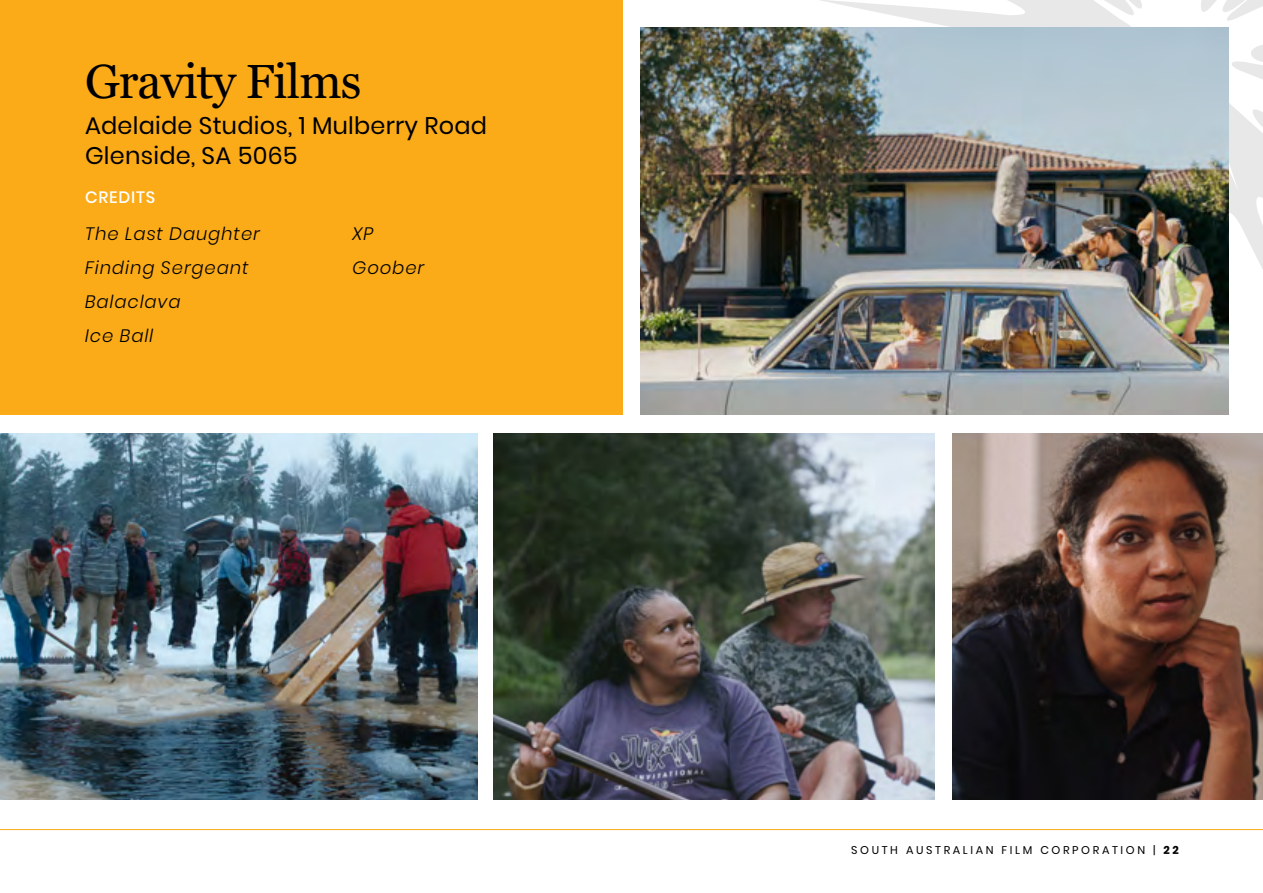
<style>
.page{position:relative;width:1263px;height:893px;background:#fff}
.page>*{position:absolute;margin:0;border:0;box-sizing:border-box;transform-origin:0 0}
.t1{font:48px "Georgia";letter-spacing:-.02em;color:#000}
.t2{font:24px/30px "Poppins";letter-spacing:.01em;color:#000}
.t3{font:italic 300 18px/34px "Poppins";letter-spacing:.05em;color:#000}
.t4{font:500 16.5px "Poppins";letter-spacing:.05em;color:#fff}
.t5{font:11.25px "Poppins";letter-spacing:.235em;color:#000}
.s1{font-weight:700}
</style>
<div class="page">
<div style="left:0;top:0;width:622px;height:414px;background:#fbab18"></div>
<hr style="left:0;top:829px;width:1263px;height:1px;background:#fbab18">
<svg style="left:804px;top:0;width:459px;height:330px"></svg>
<img style="left:640px;top:28px;width:589px;height:386px">
<img style="left:0;top:434px;width:477px;height:365px">
<img style="left:952px;top:434px;width:311px;height:365px">
<img style="left:493px;top:434px;width:442px;height:365px">
<h1 class="t1" style="left:85px;top:53px;width:278px">Gravity Films</h1>
<h2 class="t2" style="left:85px;top:111px;width:404px">Adelaide Studios, 1 Mulberry Road<br>Glenside, SA 5065</h2>
<p class="t4" style="left:85px;top:188px;width:72px">CREDITS</p>
<p class="t3" style="left:85px;top:217px;width:176px">The Last Daughter<br>Finding Sergeant<br>Balaclava<br>Ice Ball</p>
<p class="t3" style="left:352px;top:217px;width:73px">XP<br>Goober</p>
<p class="t5" style="left:851px;top:844px;width:329px">SOUTH AUSTRALIAN FILM CORPORATION | <span class="s1">22</span></p>
</div>
